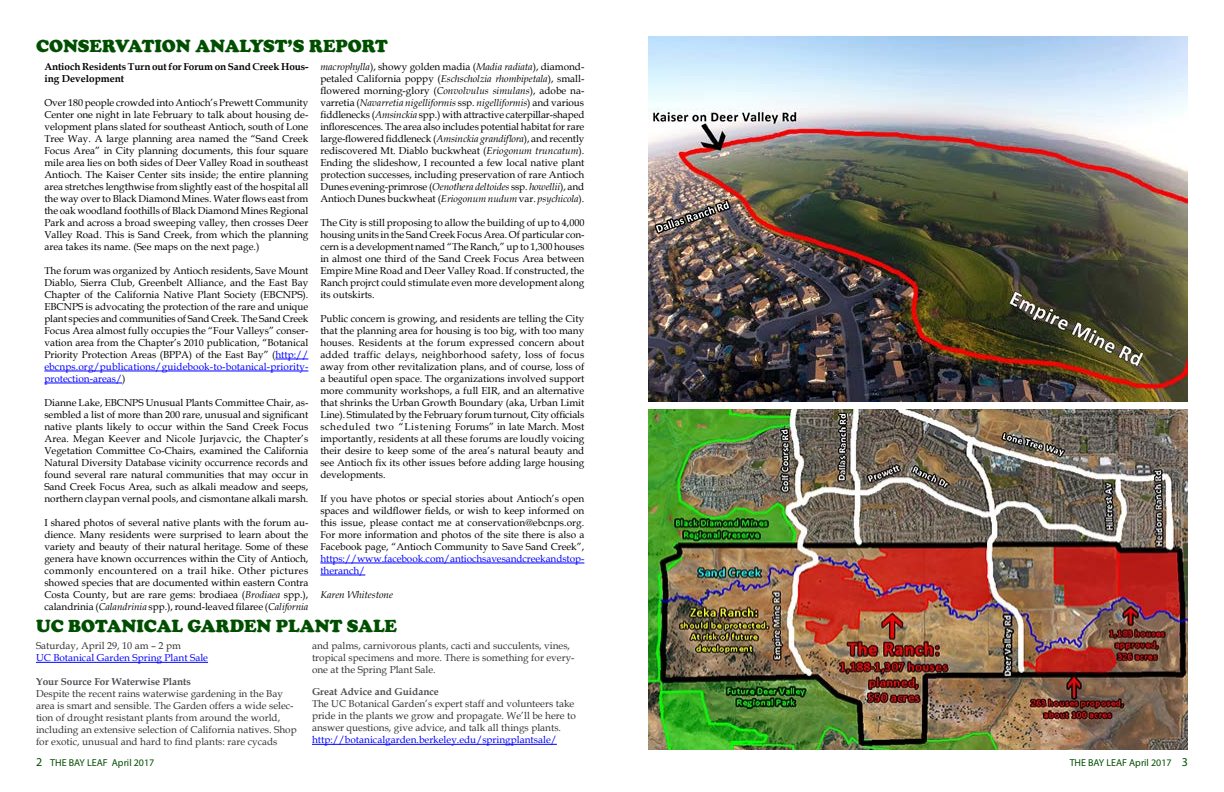
<style>
.page{position:relative;width:1224px;height:792px;background:#fff}
.page>*{position:absolute;margin:0;border:0;box-sizing:border-box;transform-origin:0 0}
.t1{font:900 18px "Cooper";color:#004e00}
.t2{font:10px/12px "Book Antiqua";color:#000;text-align:justify}
.t3{font:10px/12px "Book Antiqua";color:#333}
.t4{font:10px/12px "Book Antiqua";color:#00f}
.t5{font:700 10px/12px "Book Antiqua";letter-spacing:-.01em;color:#000}
.t6{font:700 10px "Book Antiqua";color:#4d4e53}
.t7{font:10px "Myriad Pro";color:#004e00}
.t8{font:italic 10px "Book Antiqua";color:#000}
.s1{color:#00f}
.s2{font-style:italic}
.s3{font-size:12px}
</style>
<div class="page">
<hr style="left:275px;top:359px;width:33px;height:1px;background:#00f">
<hr style="left:44px;top:371px;width:264px;height:1px;background:#00f">
<hr style="left:44px;top:383px;width:78px;height:1px;background:#00f">
<hr style="left:320px;top:563px;width:264px;height:1px;background:#00f">
<hr style="left:320px;top:575px;width:45px;height:1px;background:#00f">
<hr style="left:36px;top:662px;width:172px;height:1px;background:#00f">
<hr style="left:312px;top:744px;width:245px;height:1px;background:#00f">
<img style="left:648px;top:36px;width:540px;height:365px">
<img style="left:648px;top:410px;width:540px;height:339px">
<h1 class="t1" style="left:36px;top:35px;width:353px">CONSERVATION ANALYST’S REPORT</h1>
<p class="t5" style="left:44px;top:60px;width:266px">Antioch Residents Turn out for Forum on Sand Creek Hous&shy;ing Development</p>
<p class="t2" style="left:44px;top:96px;width:266px">Over 180 people crowded into Antioch’s Prewett Community Center one night in late February to talk about housing de&shy;velopment plans slated for southeast Antioch, south of Lone Tree Way. A large planning area named the “Sand Creek Focus Area” in City planning documents, this four square mile area lies on both sides of Deer Valley Road in southeast Antioch. The Kaiser Center sits inside; the entire planning area stretches lengthwise from slightly east of the hospital all the way over to Black Diamond Mines. Water flows east from the oak woodland foothills of Black Diamond Mines Regional Park and across a broad sweeping valley, then crosses Deer Valley Road. This is Sand Creek, from which the planning area takes its name. (See maps on the next page.)</p>
<p class="t2" style="left:44px;top:264px;width:266px">The forum was organized by Antioch residents, Save Mount Diablo, Sierra Club, Greenbelt Alliance, and the East Bay Chapter of the California Native Plant Society (EBCNPS).<br>EBCNPS is advocating the protection of the rare and unique plant species and communities of Sand Creek. The Sand Creek Focus Area almost fully occupies the “Four Valleys” conser&shy;vation area from the Chapter’s 2010 publication, “Botanical Priority Protection Areas (BPPA) of the East Bay” (<span class="s1">http:// ebcnps.org/publications/guidebook-to-botanical-priority&shy;protection-areas/</span>)</p>
<p class="t2" style="left:44px;top:396px;width:266px">Dianne Lake, EBCNPS Unusual Plants Committee Chair, as&shy;sembled a list of more than 200 rare, unusual and significant native plants likely to occur within the Sand Creek Focus Area. Megan Keever and Nicole Jurjavcic, the Chapter’s Vegetation Committee Co-Chairs, examined the California Natural Diversity Database vicinity occurrence records and found several rare natural communities that may occur in Sand Creek Focus Area, such as alkali meadow and seeps, northern claypan vernal pools, and cismontane alkali marsh.</p>
<p class="t2" style="left:44px;top:516px;width:266px">I shared photos of several native plants with the forum au&shy;dience. Many residents were surprised to learn about the variety and beauty of their natural heritage. Some of these genera have known occurrences within the City of Antioch, commonly encountered on a trail hike. Other pictures showed species that are documented within eastern Contra Costa County, but are rare gems: brodiaea (<span class="s2">Brodiaea</span> spp.), calandrinia (<span class="s2">Calandrinia</span> spp.), round-leaved filaree (<span class="s2">California</span></p>
<p class="t2" style="left:320px;top:60px;width:266px"><span class="s2">macrophylla</span>), showy golden madia (<span class="s2">Madia radiata</span>), diamond&shy;petaled California poppy (<span class="s2">Eschscholzia rhombipetala</span>), small&shy;flowered morning-glory (<span class="s2">Convolvulus simulans</span>), adobe na&shy;varretia (<span class="s2">Navarretia nigelliformis</span> ssp. <span class="s2">nigelliformis</span>) and various fiddlenecks (<span class="s2">Amsinckia</span> spp.) with attractive caterpillar-shaped inflorescences. The area also includes potential habitat for rare large-flowered fiddleneck (<span class="s2">Amsinckia grandiflora</span>), and recently rediscovered Mt. Diablo buckwheat (<span class="s2">Eriogonum truncatum</span>).<br>Ending the slideshow, I recounted a few local native plant protection successes, including preservation of rare Antioch Dunes evening-primrose (<span class="s2">Oenothera deltoides</span> ssp. <span class="s2">howellii</span>), and Antioch Dunes buckwheat (<span class="s2">Eriogonum nudum</span> var. <span class="s2">psychicola</span>).</p>
<p class="t2" style="left:320px;top:216px;width:266px">The City is still proposing to allow the building of up to 4,000 housing units in the Sand Creek Focus Area. Of particular con&shy;cern is a development named “The Ranch,” up to 1,300 houses in almost one third of the Sand Creek Focus Area between Empire Mine Road and Deer Valley Road. If constructed, the Ranch projrct could stimulate even more development along its outskirts.</p>
<p class="t2" style="left:320px;top:312px;width:266px">Public concern is growing, and residents are telling the City that the planning area for housing is too big, with too many houses. Residents at the forum expressed concern about added traffic delays, neighborhood safety, loss of focus away from other revitalization plans, and of course, loss of a beautiful open space. The organizations involved support more community workshops, a full EIR, and an alternative that shrinks the Urban Growth Boundary (aka, Urban Limit Line). Stimulated by the February forum turnout, City officials scheduled two “Listening Forums” in late March. Most importantly, residents at all these forums are loudly voicing their desire to keep some of the area’s natural beauty and see Antioch fix its other issues before adding large housing developments.</p>
<p class="t2" style="left:320px;top:492px;width:266px">If you have photos or special stories about Antioch’s open spaces and wildflower fields, or wish to keep informed on this issue, please contact me at conservation@ebcnps.org.<br>For more information and photos of the site there is also a Facebook page, “Antioch Community to Save Sand Creek”,</p>
<p class="t4" style="left:320px;top:552px;width:266px">https://www.facebook.com/antiochsavesandcreekandstop&shy;theranch/</p>
<p class="t8" style="left:320px;top:587px;width:74px">Karen Whitestone</p>
<h1 class="t1" style="left:36px;top:615px;width:362px">UC BOTANICAL GARDEN PLANT SALE</h1>
<p class="t3" style="left:36px;top:639px;width:146px">Saturday, April 29, 10 am – 2 pm</p>
<p class="t4" style="left:36px;top:651px;width:174px">UC Botanical Garden Spring Plant Sale</p>
<p class="t6" style="left:36px;top:675px;width:156px">Your Source For Waterwise Plants</p>
<p class="t3" style="left:36px;top:687px;width:262px">Despite the recent rains waterwise gardening in the Bay area is smart and sensible. The Garden offers a wide selec&shy;tion of drought resistant plants from around the world, including an extensive selection of California natives. Shop for exotic, unusual and hard to find plants: rare cycads</p>
<p class="t3" style="left:312px;top:639px;width:264px">and palms, carnivorous plants, cacti and succulents, vines, tropical specimens and more. There is something for every&shy;one at the Spring Plant Sale.</p>
<p class="t6" style="left:312px;top:685px;width:128px">Great Advice and Guidance</p>
<p class="t3" style="left:312px;top:697px;width:265px">The UC Botanical Garden’s expert staff and volunteers take pride in the plants we grow and propagate. We’ll be here to answer questions, give advice, and talk all things plants.</p>
<p class="t4" style="left:312px;top:733px;width:246px">http://botanicalgarden.berkeley.edu/springplantsale/</p>
<p class="t7" style="left:36px;top:756px;width:120px"><span class="s3">2</span> THE BAY LEAF April 2017</p>
<p class="t7" style="left:1070px;top:756px;width:120px">THE BAY LEAF April 2017 <span class="s3">3</span></p>
</div>
